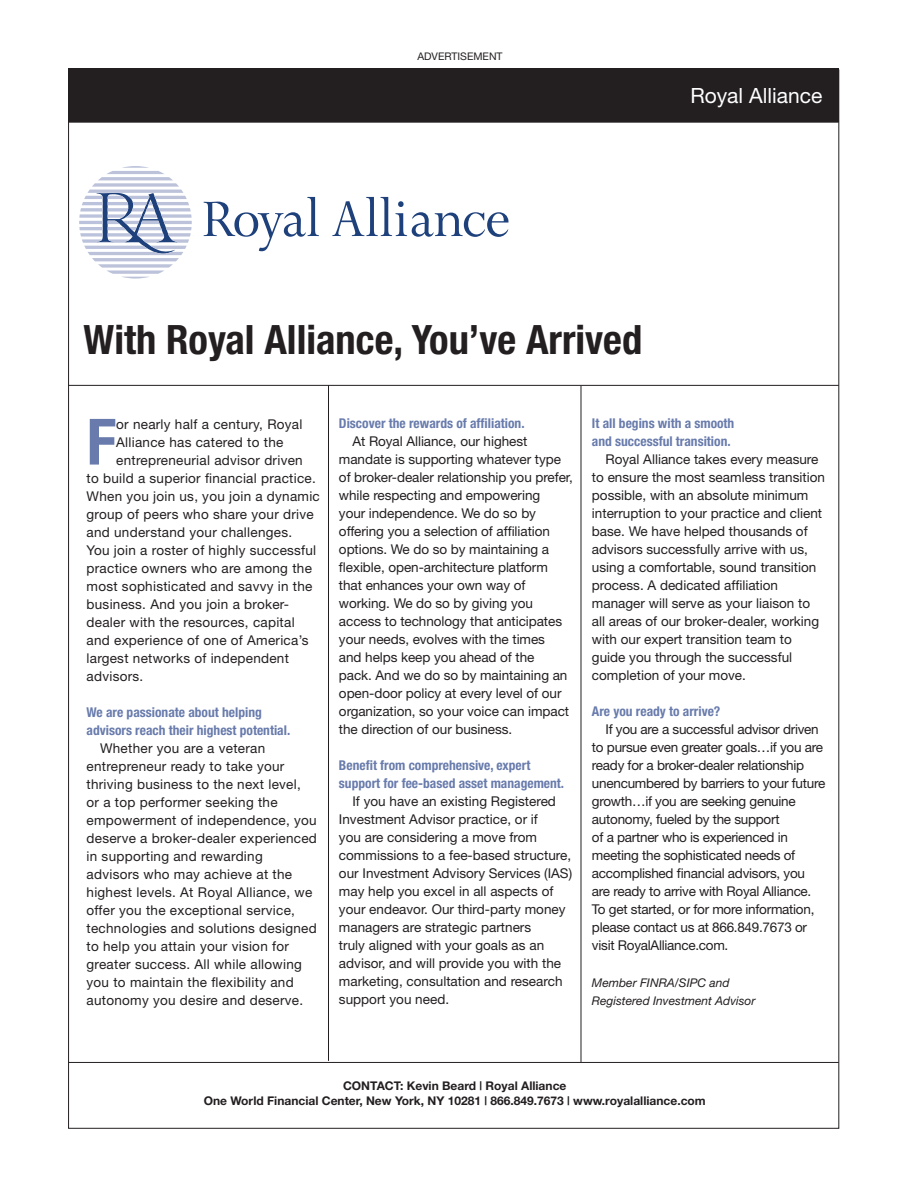
<style>
.page{position:relative;width:906px;height:1202px;background:#fff}
.page>*{position:absolute;margin:0;border:0;box-sizing:border-box;transform-origin:0 0}
.t1{font:700 condensed 63.9px "Helvetica Neue";color:#687bac}
.t2{font:700 condensed 40.5px "Helvetica Neue";color:#231f20}
.t3{font:21px "Helvetica Neue";color:#fff}
.t4{font:13.5px/18px "Helvetica Neue";color:#231f20}
.t5{font:13.5px/18px "Helvetica Neue";letter-spacing:.02em;color:#231f20}
.t6{font:13.5px/18px "Helvetica Neue";letter-spacing:-.02em;color:#231f20}
.t7{font:700 condensed 13.5px/18px "Helvetica Neue";color:#687bac}
.t8{font:700 12px/15px "Helvetica Neue";color:#231f20;text-align:center}
.t9{font:italic 12px/18px "Helvetica Neue";color:#231f20}
.t10{font:10.5px "Helvetica Neue";color:#231f20}
</style>
<div class="page">
<div style="left:68px;top:68px;width:770px;height:54px;background:#231f20"></div>
<hr style="left:68px;top:122px;width:770px;height:1px;background:#231f20">
<hr style="left:68px;top:1062px;width:770px;height:1px;background:#231f20">
<hr style="left:68px;top:385px;width:770px;height:1px;background:#231f20">
<hr style="left:328px;top:385px;width:1px;height:676px;background:#231f20">
<hr style="left:580px;top:386px;width:1px;height:676px;background:#231f20">
<svg style="left:203px;top:197px;width:116px;height:54px"></svg>
<svg style="left:332px;top:197px;width:176px;height:40px"></svg>
<svg style="left:79px;top:166px;width:113px;height:113px"></svg>
<p class="t10" style="left:417px;top:53px;width:87px">ADVERTISEMENT</p>
<h3 class="t3" style="left:690px;top:88px;width:133px">Royal Alliance</h3>
<h2 class="t2" style="left:83px;top:325px;width:560px">With Royal Alliance, You’ve Arrived</h2>
<h1 class="t1" style="left:86px;top:419px;width:31px">F</h1>
<p class="t5" style="left:116px;top:416px;width:188px">or nearly half a century, Royal</p>
<p class="t5" style="left:116px;top:434px;width:169px">Alliance has catered to the</p>
<p class="t5" style="left:116px;top:452px;width:188px">entrepreneurial advisor driven</p>
<p class="t5" style="left:86px;top:470px;width:231px">to build a superior financial practice.</p>
<p class="t5" style="left:86px;top:488px;width:235px">When you join us, you join a dynamic</p>
<p class="t5" style="left:86px;top:506px;width:228px">group of peers who share your drive</p>
<p class="t5" style="left:86px;top:524px;width:207px">and understand your challenges.</p>
<p class="t5" style="left:86px;top:542px;width:231px">You join a roster of highly successful</p>
<p class="t5" style="left:86px;top:560px;width:227px">practice owners who are among the</p>
<p class="t5" style="left:86px;top:578px;width:227px">most sophisticated and savvy in the</p>
<p class="t5" style="left:86px;top:596px;width:204px">business. And you join a broker-</p>
<p class="t5" style="left:86px;top:614px;width:209px">dealer with the resources, capital</p>
<p class="t5" style="left:86px;top:632px;width:223px">and experience of one of America’s</p>
<p class="t5" style="left:86px;top:650px;width:204px">largest networks of independent</p>
<p class="t5" style="left:86px;top:668px;width:58px">advisors.</p>
<p class="t7" style="left:86px;top:704px;width:205px">We are passionate about helping advisors reach their highest potential.</p>
<p class="t5" style="left:86px;top:740px;width:232px;text-indent:14px">Whether you are a veteran entrepreneur ready to take your thriving business to the next level,<br>or a top performer seeking the empowerment of independence, you deserve a broker-dealer experienced in supporting and rewarding advisors who may achieve at the highest levels. At Royal Alliance, we offer you the exceptional service, technologies and solutions designed to help you attain your vision for greater success. All while allowing you to maintain the flexibility and autonomy you desire and deserve.</p>
<p class="t7" style="left:339px;top:416px;width:187px">Discover the rewards of affiliation.</p>
<p class="t4" style="left:339px;top:434px;width:235px;text-indent:14px">At Royal Alliance, our highest mandate is supporting whatever type of broker-dealer relationship you prefer, while respecting and empowering<br>your independence. We do so by offering you a selection of affiliation options. We do so by maintaining a flexible, open-architecture platform that enhances your own way of working. We do so by giving you access to technology that anticipates your needs, evolves with the times<br>and helps keep you ahead of the<br>pack. And we do so by maintaining an open-door policy at every level of our organization, so your voice can impact the direction of our business.</p>
<p class="t7" style="left:339px;top:758px;width:227px">Benefit from comprehensive, expert support for fee-based asset management.</p>
<p class="t4" style="left:339px;top:794px;width:235px;text-indent:14px">If you have an existing Registered Investment Advisor practice, or if<br>you are considering a move from commissions to a fee-based structure, our Investment Advisory Services (IAS) may help you excel in all aspects of your endeavor. Our third-party money managers are strategic partners<br>truly aligned with your goals as an advisor, and will provide you with the marketing, consultation and research support you need.</p>
<p class="t7" style="left:591px;top:416px;width:144px">It all begins with a smooth and successful transition.</p>
<p class="t4" style="left:591px;top:452px;width:234px;text-indent:14px">Royal Alliance takes every measure to ensure the most seamless transition possible, with an absolute minimum interruption to your practice and client base. We have helped thousands of advisors successfully arrive with us, using a comfortable, sound transition process. A dedicated affiliation manager will serve as your liaison to all areas of our broker-dealer, working with our expert transition team to guide you through the successful completion of your move.</p>
<p class="t7" style="left:591px;top:704px;width:130px">Are you ready to arrive?</p>
<p class="t6" style="left:591px;top:722px;width:235px;text-indent:14px">If you are a successful advisor driven to pursue even greater goals…if you are ready for a broker-dealer relationship unencumbered by barriers to your future growth…if you are seeking genuine autonomy, fueled by the support<br>of a partner who is experienced in meeting the sophisticated needs of accomplished financial advisors, you are ready to arrive with Royal Alliance.<br>To get started, or for more information, please contact us at 866.849.7673 or visit RoyalAlliance.com.</p>
<p class="t9" style="left:591px;top:974px;width:165px">Member FINRA/SIPC and<br>Registered Investment Advisor</p>
<p class="t8" style="left:204px;top:1080px;width:503px">CONTACT: Kevin Beard | Royal Alliance<br>One World Financial Center, New York, NY 10281 | 866.849.7673 | www.royalalliance.com</p>
</div>
